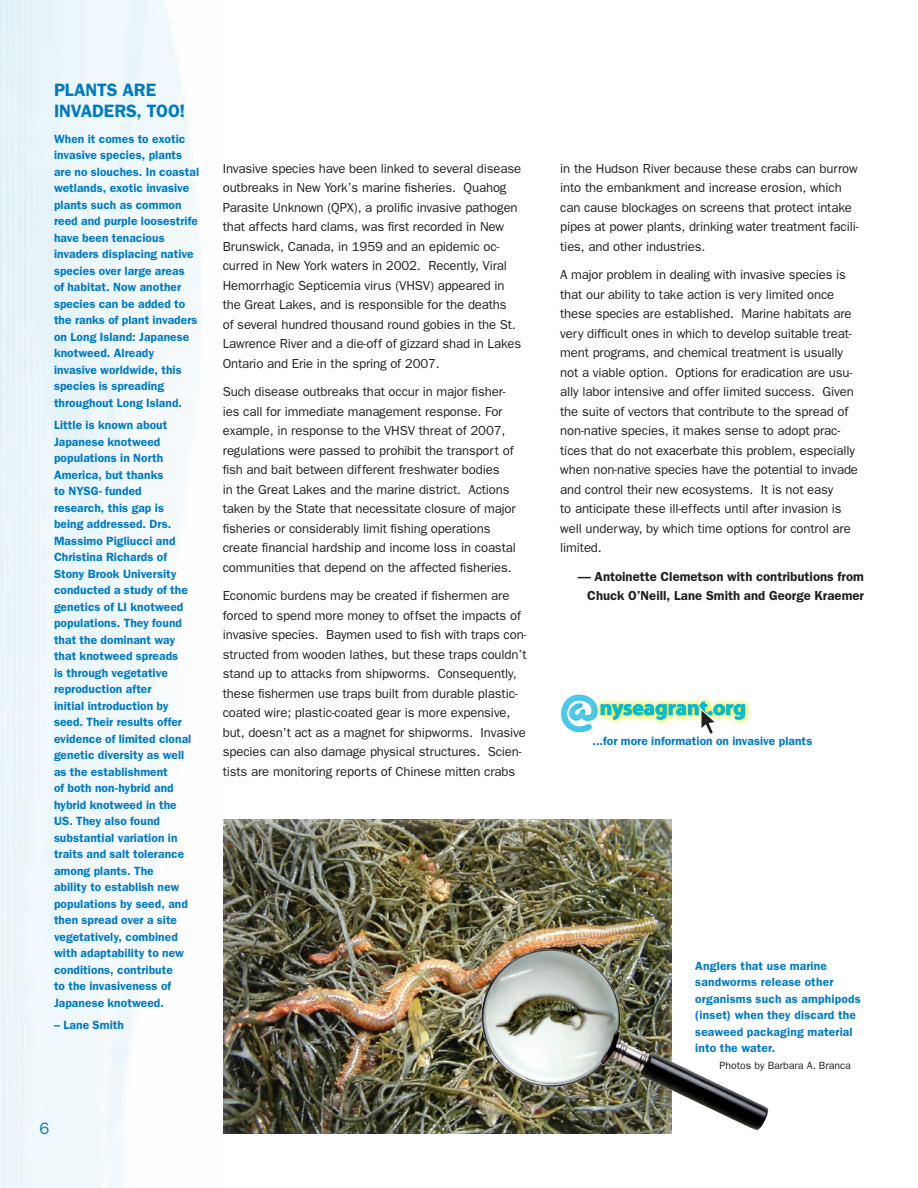
<style>
.page{position:relative;width:918px;height:1188px;background:#fff}
.page>*{position:absolute;margin:0;border:0;box-sizing:border-box;transform-origin:0 0}
.t1{font:700 21.6px "Myriad Pro";color:#00bbe7}
.sidebar_text{font:600 18px/21.6px "Franklin Gothic";letter-spacing:-.01em;color:#007bc3}
.Body_Text{font:13.2px/19.5px "Franklin Gothic";letter-spacing:-.01em;color:#231f20}
.Byline{font:600 13.2px/19.5px "Franklin Gothic";color:#231f20;text-align:right}
.t2{font:600 12px/16.5px "Franklin Gothic";letter-spacing:.005em;color:#007bc3}
.t3{font:10.5px "Franklin Gothic";color:#231f20}
</style>
<div class="page">
<img style="left:223px;top:819px;width:449px;height:315px">
<svg style="left:561px;top:695px;width:30px;height:37px"></svg>
<img style="left:591px;top:697px;width:160px;height:32px">
<svg style="left:700px;top:707px;width:18px;height:27px"></svg>
<img style="left:470px;top:943px;width:299px;height:191px">
<p class="sidebar_text" style="left:54px;top:78px;width:43px">Plants</p>
<p class="sidebar_text" style="left:54px;top:78px;width:133px;text-indent:69px">are invaders, too!</p>
<p class="t2" style="left:54px;top:130px;width:147px">When it comes to exotic invasive species, plants are no slouches. In coastal wetlands, exotic invasive plants such as common reed and purple loosestrife have been tenacious invaders displacing native species over large areas<br>of habitat. Now another species can be added to the ranks of plant invaders on Long Island: Japanese knotweed. Already invasive worldwide, this species is spreading throughout Long Island.</p>
<p class="t2" style="left:54px;top:416px;width:139px">Little is known about<br>Japanese knotweed populations in North<br>America, but thanks<br>to NYSG- funded research, this gap is being addressed. Drs.<br>Massimo Pigliucci and<br>Christina Richards of<br>Stony Brook University conducted a study of the genetics of LI knotweed populations. They found that the dominant way that knotweed spreads<br>is through vegetative reproduction after<br>initial introduction by seed. Their results offer evidence of limited clonal genetic diversity as well as the establishment<br>of both non-hybrid and hybrid knotweed in the<br>US. They also found substantial variation in traits and salt tolerance among plants. The<br>ability to establish new populations by seed, and then spread over a site vegetatively, combined with adaptability to new conditions, contribute<br>to the invasiveness of<br>Japanese knotweed.</p>
<p class="t2" style="left:54px;top:1016px;width:72px">– Lane Smith</p>
<p class="Body_Text" style="left:223px;top:158px;width:300px">Invasive species have been linked to several disease outbreaks in New York’s marine fisheries. Quahog Parasite Unknown (QPX), a prolific invasive pathogen that affects hard clams, was first recorded in New Brunswick, Canada, in 1959 and an epidemic oc&shy;curred in New York waters in 2002. Recently, Viral Hemorrhagic Septicemia virus (VHSV) appeared in the Great Lakes, and is responsible for the deaths<br>of several hundred thousand round gobies in the St.<br>Lawrence River and a die-off of gizzard shad in Lakes Ontario and Erie in the spring of 2007.</p>
<p class="Body_Text" style="left:223px;top:382px;width:295px">Such disease outbreaks that occur in major fisher&shy;ies call for immediate management response. For example, in response to the VHSV threat of 2007, regulations were passed to prohibit the transport of fish and bait between different freshwater bodies<br>in the Great Lakes and the marine district. Actions taken by the State that necessitate closure of major fisheries or considerably limit fishing operations create financial hardship and income loss in coastal communities that depend on the affected fisheries.</p>
<p class="Body_Text" style="left:223px;top:586px;width:305px">Economic burdens may be created if fishermen are forced to spend more money to offset the impacts of invasive species. Baymen used to fish with traps con&shy;structed from wooden lathes, but these traps couldn’t stand up to attacks from shipworms. Consequently, these fishermen use traps built from durable plastic&shy;coated wire; plastic-coated gear is more expensive, but, doesn’t act as a magnet for shipworms. Invasive species can also damage physical structures. Scien&shy;tists are monitoring reports of Chinese mitten crabs</p>
<p class="Body_Text" style="left:560px;top:158px;width:300px">in the Hudson River because these crabs can burrow into the embankment and increase erosion, which can cause blockages on screens that protect intake pipes at power plants, drinking water treatment facili&shy;ties, and other industries.</p>
<p class="Body_Text" style="left:560px;top:265px;width:299px">A major problem in dealing with invasive species is that our ability to take action is very limited once these species are established. Marine habitats are very difficult ones in which to develop suitable treat&shy;ment programs, and chemical treatment is usually not a viable option. Options for eradication are usu&shy;ally labor intensive and offer limited success. Given the suite of vectors that contribute to the spread of non-native species, it makes sense to adopt prac&shy;tices that do not exacerbate this problem, especially when non-native species have the potential to invade and control their new ecosystems. It is not easy<br>to anticipate these ill-effects until after invasion is well underway, by which time options for control are limited.</p>
<p class="Byline" style="left:578px;top:566px;width:288px">— Antoinette Clemetson with contributions from<br>Chuck O’Neill, Lane Smith and George Kraemer</p>
<p class="t1" style="left:600px;top:694px;width:148px">nyseagrant.org</p>
<p class="t2" style="left:592px;top:732px;width:221px">...for more information on invasive plants</p>
<p class="t2" style="left:695px;top:957px;width:167px">Anglers that use marine sandworms release other organisms such as amphipods (inset) when they discard the seaweed packaging material into the water.</p>
<p class="t3" style="left:720px;top:1059px;width:133px">Photos by Barbara A. Branca</p>
</div>
